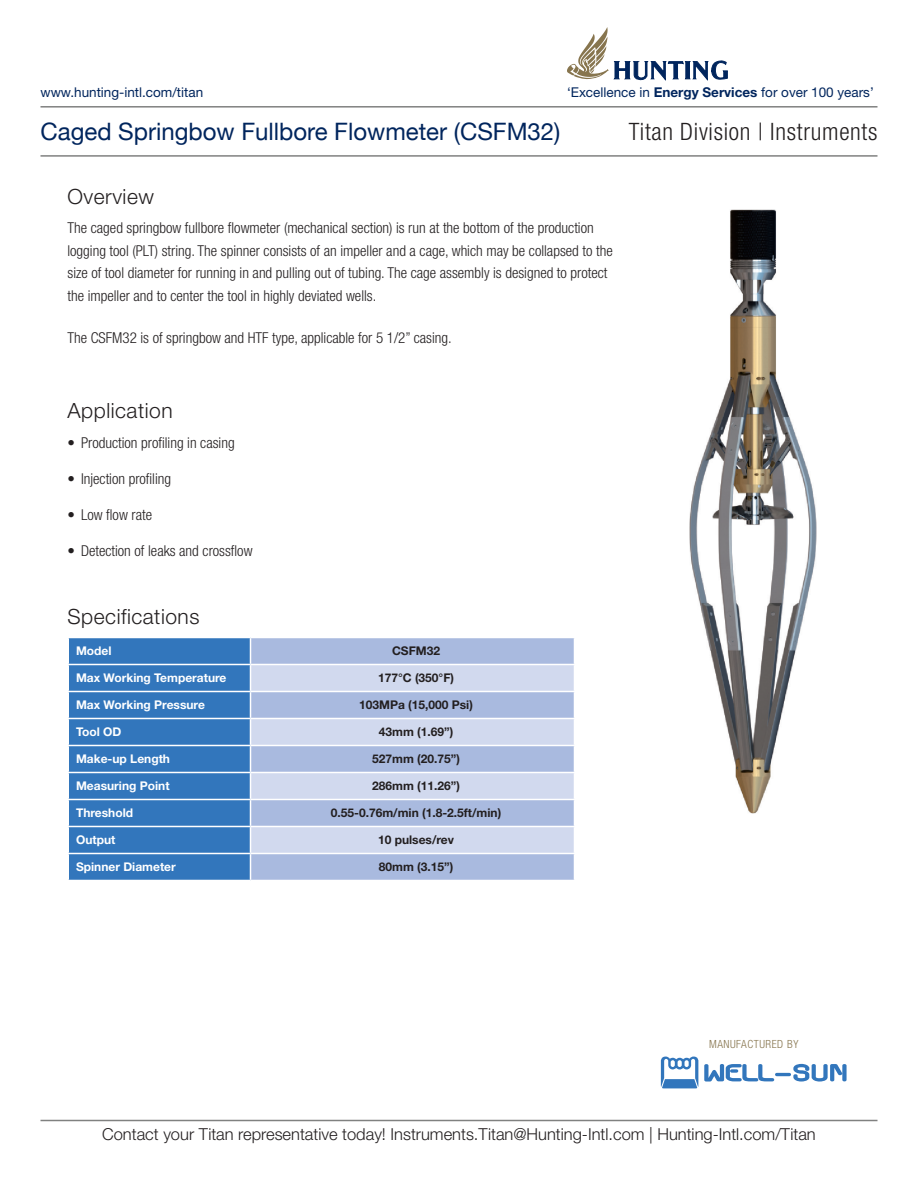
<style>
.page{position:relative;width:918px;height:1188px;background:#fff}
.page>*{position:absolute;margin:0;border:0;box-sizing:border-box;transform-origin:0 0}
.t1{font:24px "Helvetica Neue";color:#00255d}
.Division{font:300 condensed 24px "Helvetica Neue LT Std";letter-spacing:.03em;color:#231f20}
.Subhead{font:300 21px "Helvetica Neue LT Std";letter-spacing:.025em;color:#231f20}
.t2{font:300 16.5px "Helvetica Neue LT Std";color:#231f20}
.body_copy{font:300 condensed 15px/22.5px "Helvetica Neue LT Std";color:#231f20}
.t3{font:13.5px "Helvetica Neue LT Std";color:#00255d}
.table_copy_black{font:700 12px "Helvetica Neue LT Std";color:#231f20}
.table_copy_white{font:700 12px "Helvetica Neue LT Std";color:#fff}
.t4{font:300 condensed 11.25px "Helvetica Neue LT Std";letter-spacing:.05em;color:#87754e}
.s1{font-weight:700}
</style>
<div class="page">
<svg style="left:567px;top:27px;width:160px;height:53px"></svg>
<hr style="left:40px;top:106px;width:838px;height:2px;background:#808180">
<hr style="left:40px;top:155px;width:838px;height:2px;background:#808180">
<hr style="left:40px;top:1120px;width:838px;height:1px;background:#808180">
<img style="left:689px;top:209px;width:128px;height:605px">
<svg style="left:661px;top:1057px;width:186px;height:31px"></svg>
<svg style="left:69px;top:638px;width:181px;height:242px;background:#3678bd"></svg>
<svg style="left:251px;top:638px;width:323px;height:242px;background:#aabbdf"></svg>
<svg style="left:251px;top:665px;width:323px;height:188px;background:#c1cce8"></svg>
<hr style="left:68px;top:664px;width:182px;height:1px;background:#fff">
<hr style="left:250px;top:664px;width:325px;height:1px;background:#fff">
<hr style="left:68px;top:691px;width:182px;height:1px;background:#fff">
<hr style="left:250px;top:691px;width:325px;height:1px;background:#fff">
<hr style="left:68px;top:718px;width:182px;height:1px;background:#fff">
<hr style="left:250px;top:718px;width:325px;height:1px;background:#fff">
<hr style="left:68px;top:745px;width:182px;height:1px;background:#fff">
<hr style="left:250px;top:745px;width:325px;height:1px;background:#fff">
<hr style="left:68px;top:772px;width:182px;height:1px;background:#fff">
<hr style="left:250px;top:772px;width:325px;height:1px;background:#fff">
<hr style="left:68px;top:799px;width:182px;height:1px;background:#fff">
<hr style="left:250px;top:799px;width:325px;height:1px;background:#fff">
<hr style="left:68px;top:826px;width:182px;height:1px;background:#fff">
<hr style="left:250px;top:826px;width:325px;height:1px;background:#fff">
<hr style="left:68px;top:853px;width:182px;height:1px;background:#fff">
<svg style="left:68px;top:638px;width:1px;height:242px"></svg>
<hr style="left:250px;top:853px;width:325px;height:1px;background:#fff">
<svg style="left:250px;top:638px;width:1px;height:242px"></svg>
<p class="t3" style="left:40px;top:84px;width:164px">www.hunting-intl.com/titan</p>
<p class="t3" style="left:567px;top:84px;width:308px">‘Excellence in <span class="s1">Energy Services</span> for over 100 years’</p>
<p class="t1" style="left:40px;top:118px;width:522px">Caged Springbow Fullbore Flowmeter (CSFM32)</p>
<p class="Division" style="left:629px;top:118px;width:250px">Titan Division | Instruments</p>
<p class="Subhead" style="left:68px;top:184px;width:88px">Overview</p>
<p class="body_copy" style="left:68px;top:217px;width:547px">The caged springbow fullbore flowmeter (mechanical section) is run at the bottom of the production logging tool (PLT) string. The spinner consists of an impeller and a cage, which may be collapsed to the size of tool diameter for running in and pulling out of tubing. The cage assembly is designed to protect the impeller and to center the tool in highly deviated wells.</p>
<p class="body_copy" style="left:68px;top:327px;width:386px">The CSFM32 is of springbow and HTF type, applicable for 5 1/2” casing.</p>
<p class="Subhead" style="left:68px;top:398px;width:107px">Application</p>
<p class="body_copy" style="left:68px;top:431px;width:169px">• Production profiling in casing</p>
<p class="body_copy" style="left:68px;top:467px;width:105px">• Injection profiling</p>
<p class="body_copy" style="left:68px;top:503px;width:86px">• Low flow rate</p>
<p class="body_copy" style="left:68px;top:539px;width:187px">• Detection of leaks and crossflow</p>
<p class="Subhead" style="left:68px;top:604px;width:134px">Specifications</p>
<p class="table_copy_white" style="left:76px;top:644px;width:37px">Model</p>
<p class="table_copy_black" style="left:392px;top:644px;width:50px">CSFM32</p>
<p class="table_copy_white" style="left:76px;top:671px;width:152px">Max Working Temperature</p>
<p class="table_copy_black" style="left:378px;top:671px;width:78px">177°C (350°F)</p>
<p class="table_copy_white" style="left:76px;top:698px;width:130px">Max Working Pressure</p>
<p class="table_copy_black" style="left:359px;top:698px;width:115px">103MPa (15,000 Psi)</p>
<p class="table_copy_white" style="left:76px;top:725px;width:47px">Tool OD</p>
<p class="table_copy_black" style="left:379px;top:725px;width:76px">43mm (1.69”)</p>
<p class="table_copy_white" style="left:76px;top:752px;width:96px">Make-up Length</p>
<p class="table_copy_black" style="left:372px;top:752px;width:89px">527mm (20.75”)</p>
<p class="table_copy_white" style="left:76px;top:779px;width:95px">Measuring Point</p>
<p class="table_copy_black" style="left:372px;top:779px;width:89px">286mm (11.26”)</p>
<p class="table_copy_white" style="left:76px;top:806px;width:59px">Threshold</p>
<p class="table_copy_black" style="left:331px;top:806px;width:172px">0.55-0.76m/min (1.8-2.5ft/min)</p>
<p class="table_copy_white" style="left:76px;top:833px;width:41px">Output</p>
<p class="table_copy_black" style="left:378px;top:833px;width:78px">10 pulses/rev</p>
<p class="table_copy_white" style="left:76px;top:860px;width:101px">Spinner Diameter</p>
<p class="table_copy_black" style="left:379px;top:860px;width:76px">80mm (3.15”)</p>
<p class="t4" style="left:709px;top:1038px;width:91px">MANUFACTURED BY</p>
<p class="t2" style="left:102px;top:1124px;width:715px">Contact your Titan representative today! Instruments.Titan@Hunting-Intl.com | Hunting-Intl.com/Titan</p>
</div>
